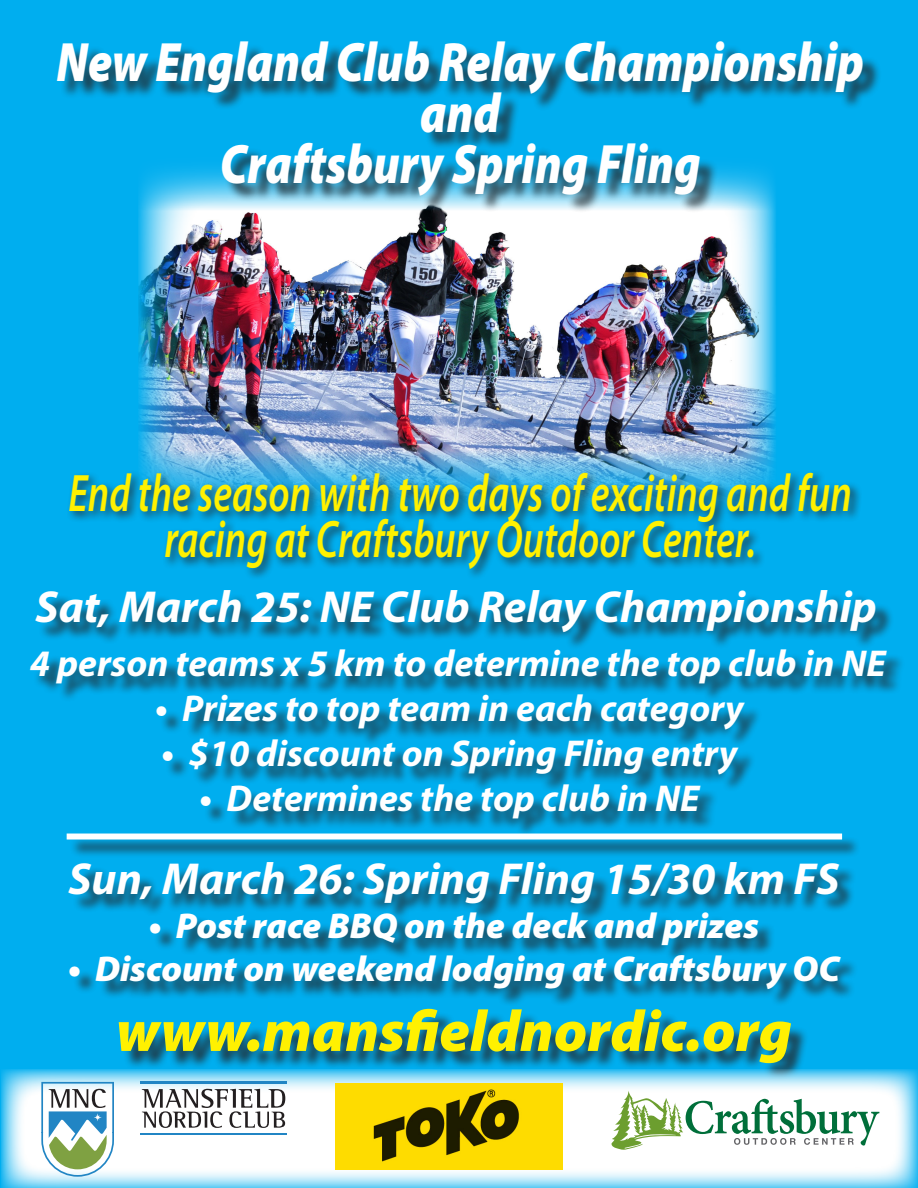
<style>
.page{position:relative;width:918px;height:1188px;background:#00aeef}
.page>*{position:absolute;margin:0;border:0;box-sizing:border-box;transform-origin:0 0}
.t1{font:italic 900 58.5px "Myriad Pro";color:#fff101}
.t2{font:italic 900 55.8px "Myriad Pro";color:#fff;scale:.83 1}
.t3{font:italic 600 53.1px "Myriad Pro";color:#fff101;scale:.74 1}
.t4{font:italic 700 45px "Myriad Pro";color:#fff}
.t5{font:italic 700 37.5px "Myriad Pro";color:#fff}
.t6{font:italic 900 36px "Myriad Pro";color:#fff}
</style>
<div class="page">
<div style="left:34px;top:593px;width:871px;height:244px;background:#231f20;opacity:.75"></div>
<img style="left:138px;top:214px;width:638px;height:256px">
<div style="left:60px;top:44px;width:821px;height:170px;background:#231f20;opacity:.75"></div>
<div style="left:67px;top:470px;width:796px;height:111px;background:#231f20;opacity:.75"></div>
<div style="left:72px;top:865px;width:787px;height:217px;background:#231f20;opacity:.75"></div>
<svg style="left:1px;top:1069px;width:917px;height:119px;background:#c7ecf9"></svg>
<svg style="left:142px;top:1089px;width:143px;height:39px;background:#bdbcbc"></svg>
<hr style="left:141px;top:1082px;width:145px;height:2px;background:#bfbfbf">
<hr style="left:141px;top:1133px;width:145px;height:2px;background:#bfbfbf">
<svg style="left:41px;top:1082px;width:73px;height:95px;background:#adc9c7"></svg>
<img style="left:335px;top:1083px;width:228px;height:86px">
<svg style="left:612px;top:1091px;width:267px;height:59px;background:#cce0ce"></svg>
<div style="left:69px;top:836px;width:792px;height:22px;background:#231f20;opacity:.75"></div>
<div style="left:67px;top:834px;width:775px;height:6px;background:#fff"></div>
<p class="t2" style="left:57px;top:25px;width:974px">New England Club Relay Championship</p>
<p class="t2" style="left:420px;top:76px;width:98px">and</p>
<p class="t2" style="left:220px;top:127px;width:581px">Craftsbury Spring Fling</p>
<p class="t3" style="left:69px;top:459px;width:1060px">End the season with two days of exciting and fun</p>
<p class="t3" style="left:164px;top:506px;width:801px">racing at Craftsbury Outdoor Center.</p>
<p class="t4" style="left:35px;top:577px;width:843px">Sat, March 25: NE Club Relay Championship</p>
<p class="t5" style="left:30px;top:639px;width:857px">4 person teams x 5 km to determine the top club in NE</p>
<p class="t5" style="left:155px;top:684px;width:590px">• Prizes to top team in each category</p>
<p class="t5" style="left:161px;top:729px;width:578px">• $10 discount on Spring Fling entry</p>
<p class="t5" style="left:200px;top:774px;width:501px">• Determines the top club in NE</p>
<p class="t4" style="left:69px;top:850px;width:772px">Sun, March 26: Spring Fling 15/30 km FS</p>
<p class="t6" style="left:149px;top:901px;width:612px">• Post race BBQ on the deck and prizes</p>
<p class="t6" style="left:68px;top:945px;width:773px">• Discount on weekend lodging at Craftsbury OC</p>
<p class="t1" style="left:116px;top:992px;width:678px">www.mansfieldnordic.org</p>
</div>
